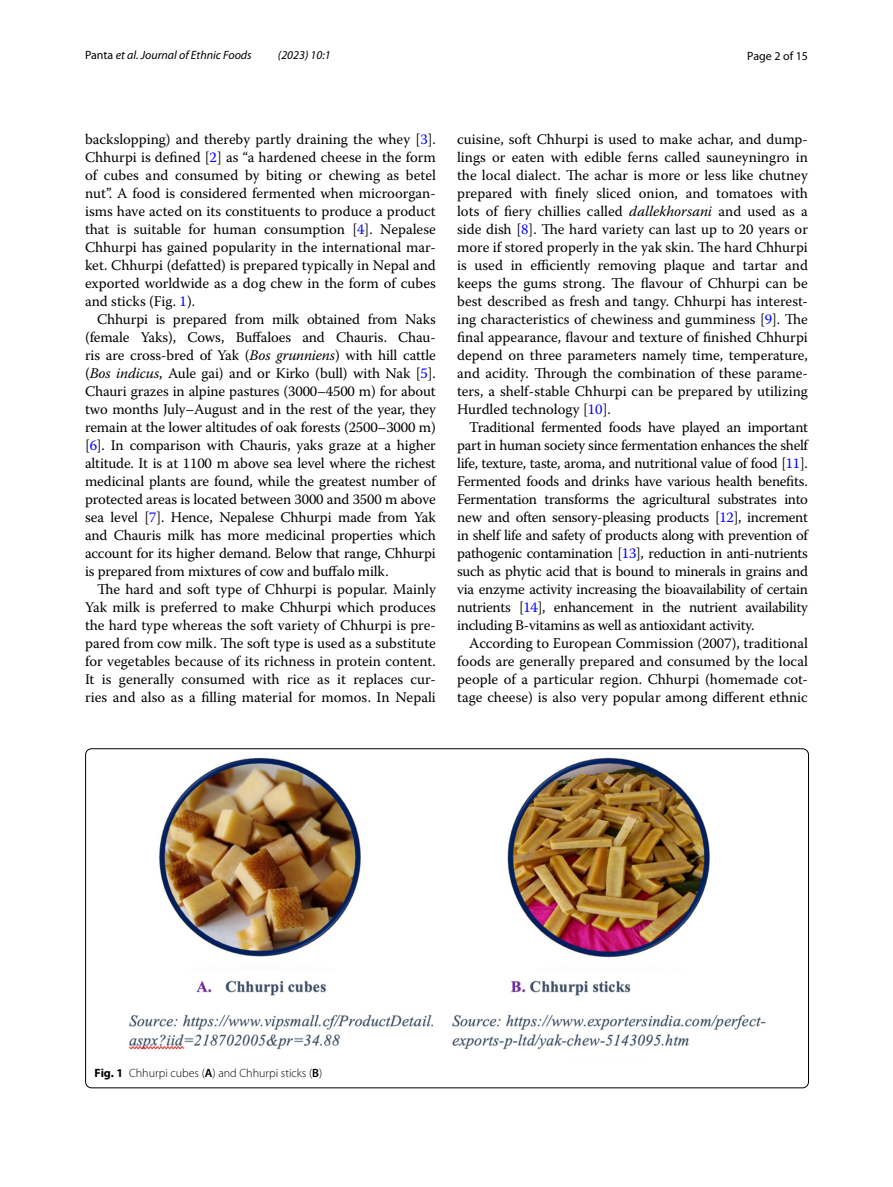
<style>
.page{position:relative;width:893px;height:1187px;background:#fff}
.page>*{position:absolute;margin:0;border:0;box-sizing:border-box;transform-origin:0 0}
.t1{font:14.7px/18px "Warnock Pro";color:#000;text-align:justify}
.t2{font:italic 12px "Myriad Pro";color:#000}
.t3{font:300 12px "Myriad Pro";color:#000}
.t4{font:12px "Myriad Pro";color:#000}
.s1{font-style:normal}
.s2{color:#00f}
.s3{font-style:italic}
.s4{font-weight:700}
.s5{font-weight:600}
</style>
<div class="page">
<img style="left:128px;top:757px;width:638px;height:294px">
<p class="t2" style="left:85px;top:48px;width:168px"><span class="s1">Panta</span> et al. Journal of Ethnic Foods</p>
<p class="t2" style="left:278px;top:48px;width:54px">(2023) 10:1</p>
<p class="t4" style="left:747px;top:48px;width:62px">Page 2 of 15</p>
<p class="t1" style="left:85px;top:130px;width:352px">backslopping) and thereby partly draining the whey [<span class="s2">3</span>].<br>Chhurpi is defined [<span class="s2">2</span>] as “a hardened cheese in the form of cubes and consumed by biting or chewing as betel nut”. A food is considered fermented when microorgan&shy;isms have acted on its constituents to produce a product that is suitable for human consumption [<span class="s2">4</span>]. Nepalese Chhurpi has gained popularity in the international mar&shy;ket. Chhurpi (defatted) is prepared typically in Nepal and exported worldwide as a dog chew in the form of cubes and sticks (Fig. <span class="s2">1</span>).</p>
<p class="t1" style="left:85px;top:310px;width:352px;text-indent:12px">Chhurpi is prepared from milk obtained from Naks (female Yaks), Cows, Buffaloes and Chauris. Chau&shy;ris are cross-bred of Yak (<span class="s3">Bos grunniens</span>) with hill cattle (<span class="s3">Bos indicus</span>, Aule gai) and or Kirko (bull) with Nak [<span class="s2">5</span>].<br>Chauri grazes in alpine pastures (3000–4500 m) for about two months July–August and in the rest of the year, they remain at the lower altitudes of oak forests (2500–3000 m) [<span class="s2">6</span>]. In comparison with Chauris, yaks graze at a higher altitude. It is at 1100 m above sea level where the richest medicinal plants are found, while the greatest number of protected areas is located between 3000 and 3500 m above sea level [<span class="s2">7</span>]. Hence, Nepalese Chhurpi made from Yak and Chauris milk has more medicinal properties which account for its higher demand. Below that range, Chhurpi is prepared from mixtures of cow and buffalo milk.</p>
<p class="t1" style="left:85px;top:580px;width:352px;text-indent:12px">The hard and soft type of Chhurpi is popular. Mainly Yak milk is preferred to make Chhurpi which produces the hard type whereas the soft variety of Chhurpi is pre&shy;pared from cow milk. The soft type is used as a substitute for vegetables because of its richness in protein content.<br>It is generally consumed with rice as it replaces cur&shy;ries and also as a filling material for momos. In Nepali</p>
<p class="t1" style="left:457px;top:130px;width:352px">cuisine, soft Chhurpi is used to make achar, and dump&shy;lings or eaten with edible ferns called sauneyningro in the local dialect. The achar is more or less like chutney prepared with finely sliced onion, and tomatoes with lots of fiery chillies called <span class="s3">dallekhorsani</span> and used as a side dish [<span class="s2">8</span>]. The hard variety can last up to 20 years or more if stored properly in the yak skin. The hard Chhurpi is used in efficiently removing plaque and tartar and keeps the gums strong. The flavour of Chhurpi can be best described as fresh and tangy. Chhurpi has interest&shy;ing characteristics of chewiness and gumminess [<span class="s2">9</span>]. The final appearance, flavour and texture of finished Chhurpi depend on three parameters namely time, temperature, and acidity. Through the combination of these parame&shy;ters, a shelf-stable Chhurpi can be prepared by utilizing Hurdled technology [<span class="s2">10</span>].</p>
<p class="t1" style="left:457px;top:418px;width:352px;text-indent:12px">Traditional fermented foods have played an important part in human society since fermentation enhances the shelf life, texture, taste, aroma, and nutritional value of food [<span class="s2">11</span>].<br>Fermented foods and drinks have various health benefits.<br>Fermentation transforms the agricultural substrates into new and often sensory-pleasing products [<span class="s2">12</span>], increment in shelf life and safety of products along with prevention of pathogenic contamination [<span class="s2">13</span>], reduction in anti-nutrients such as phytic acid that is bound to minerals in grains and via enzyme activity increasing the bioavailability of certain nutrients [<span class="s2">14</span>], enhancement in the nutrient availability including B-vitamins as well as antioxidant activity.</p>
<p class="t1" style="left:457px;top:634px;width:352px;text-indent:12px">According to European Commission (2007), traditional foods are generally prepared and consumed by the local people of a particular region. Chhurpi (homemade cot&shy;tage cheese) is also very popular among different ethnic</p>
<p class="t3" style="left:95px;top:1066px;width:229px"><span class="s4">Fig. 1</span> Chhurpi cubes (<span class="s5">A</span>) and Chhurpi sticks (<span class="s5">B</span>)</p>
</div>
